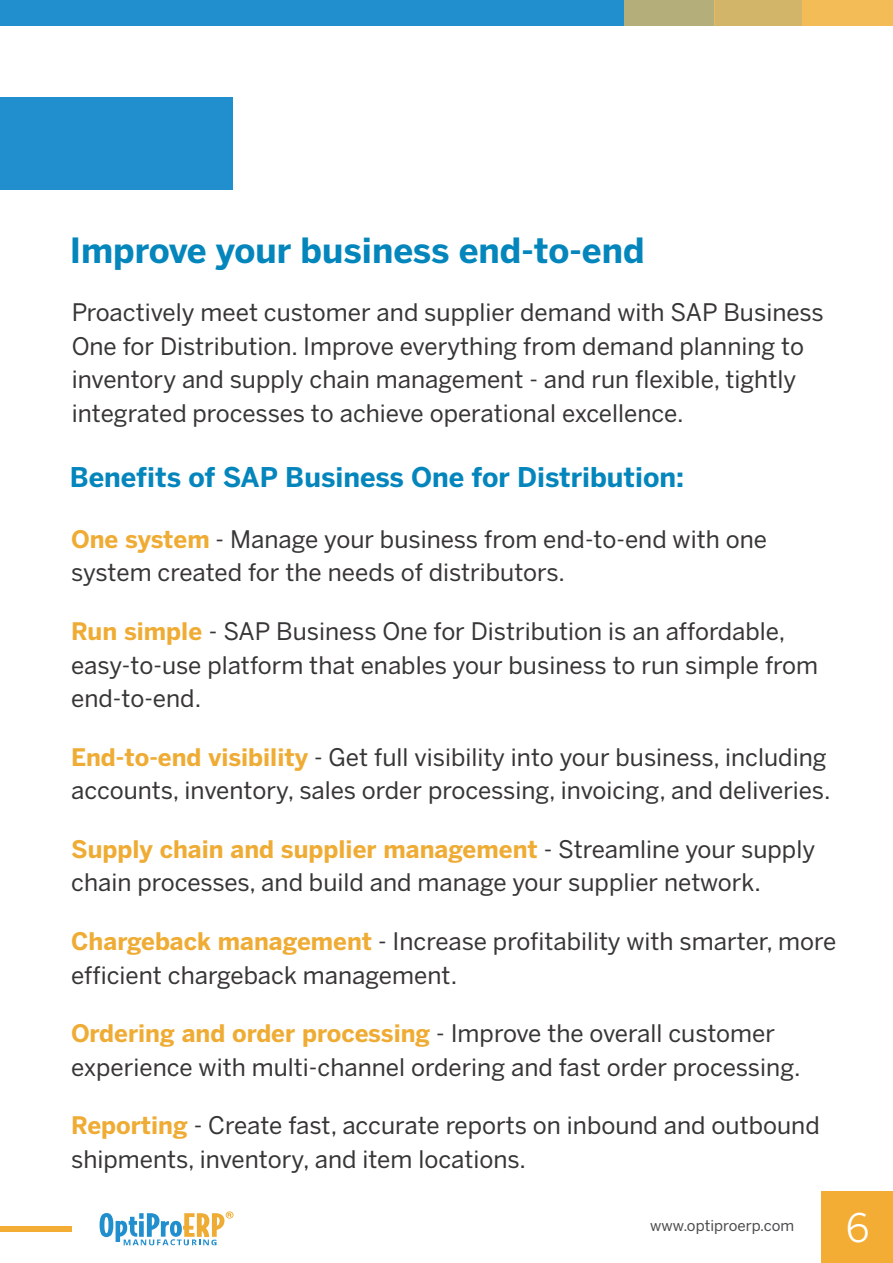
<style>
.page{position:relative;width:893px;height:1263px;background:#fff}
.page>*{position:absolute;margin:0;border:0;box-sizing:border-box;transform-origin:0 0}
.t1{font:39px "Benton Sans";color:#fff}
.t2{font:700 34.5px "Benton Sans";color:#0486bc}
.t3{font:700 27px "Benton Sans";color:#0486bc}
.t4{font:24px/33.5px "Benton Sans";color:#373535}
.t5{font:15px "Benton Sans";color:#4c4b4d}
.s1{font-weight:700;color:#efac35}
</style>
<div class="page">
<div style="left:0;top:0;width:893px;height:26px;background:#218fce"></div>
<div style="left:803px;top:0;width:90px;height:26px;background:#f3bc57"></div>
<div style="left:714px;top:0;width:90px;height:26px;background:#d2b569"></div>
<div style="left:624px;top:0;width:90px;height:26px;background:#b3ae7a"></div>
<svg style="left:100px;top:1211px;width:134px;height:34px"></svg>
<div style="left:822px;top:1192px;width:71px;height:71px;background:#f3ad34"></div>
<div style="left:0;top:1226px;width:71px;height:5px;background:#f3ad34"></div>
<div style="left:0;top:97px;width:232px;height:93px;background:#218fce"></div>
<h2 class="t2" style="left:70px;top:237px;width:576px">Improve your business end-to-end</h2>
<p class="t4" style="left:72px;top:298px;width:753px">Proactively meet customer and supplier demand with SAP Business One for Distribution. Improve everything from demand planning to inventory and supply chain management - and run flexible, tightly integrated processes to achieve operational excellence.</p>
<p class="t3" style="left:70px;top:467px;width:616px">Benefits of SAP Business One for Distribution:</p>
<p class="t4" style="left:71px;top:525px;width:697px"><span class="s1">One system</span> - Manage your business from end-to-end with one system created for the needs of distributors.</p>
<p class="t4" style="left:71px;top:617px;width:749px"><span class="s1">Run simple</span> - SAP Business One for Distribution is an affordable, easy-to-use platform that enables your business to run simple from end-to-end.</p>
<p class="t4" style="left:71px;top:742px;width:761px"><span class="s1">End-to-end visibility</span> - Get full visibility into your business, including accounts, inventory, sales order processing, invoicing, and deliveries.</p>
<p class="t4" style="left:71px;top:835px;width:745px"><span class="s1">Supply chain and supplier management</span> - Streamline your supply chain processes, and build and manage your supplier network.</p>
<p class="t4" style="left:71px;top:927px;width:767px"><span class="s1">Chargeback management</span> - Increase profitability with smarter, more efficient chargeback management.</p>
<p class="t4" style="left:71px;top:1019px;width:731px"><span class="s1">Ordering and order processing</span> - Improve the overall customer experience with multi-channel ordering and fast order processing.</p>
<p class="t4" style="left:71px;top:1111px;width:750px"><span class="s1">Reporting</span> - Create fast, accurate reports on inbound and outbound shipments, inventory, and item locations.</p>
<p class="t5" style="left:650px;top:1220px;width:146px">www.optiproerp.com</p>
<h1 class="t1" style="left:846px;top:1213px;width:25px">6</h1>
</div>
